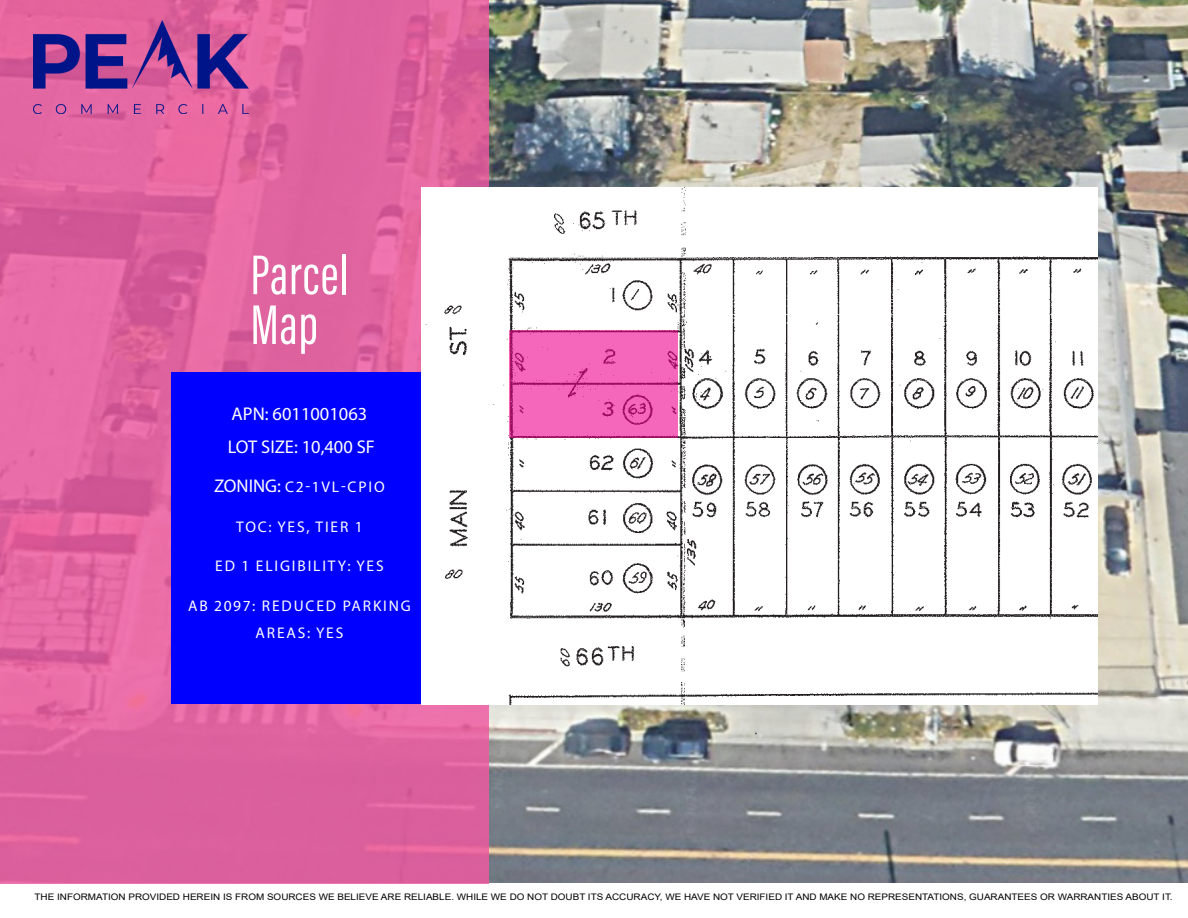
<style>
.page{position:relative;width:1188px;height:918px;background:#fff}
.page>*{position:absolute;margin:0;border:0;box-sizing:border-box;transform-origin:0 0}
.t1{font:57.6px/49.8px "Acumin Pro Extra Cond";letter-spacing:.01em;color:#fff}
.t2{font:18.45px "Myriad Pro";color:#fff}
.t3{font:15.45px/26.5px "Myriad Pro";letter-spacing:.12em;color:#fff;text-align:center}
.t4{font:9px "Arial";color:#000;scale:1.1 1}
.s1{font-size:18.45px}
</style>
<div class="page">
<img style="left:488px;top:0;width:700px;height:883px">
<svg style="left:0;top:0;width:488px;height:884px;background:#df639f"></svg>
<div style="left:172px;top:373px;width:249px;height:331px;background:#00f"></div>
<img style="left:34px;top:21px;width:214px;height:97px">
<img style="left:421px;top:187px;width:677px;height:517px">
<svg style="left:510px;top:330px;width:168px;height:107px;background:#eb5eb1"></svg>
<p class="t1" style="left:251px;top:250px;width:99px">Parcel<br>Map</p>
<p class="t2" style="left:232px;top:402px;width:137px">APN: 6011001063</p>
<p class="t2" style="left:228px;top:435px;width:148px">LOT SIZE: 10,400 SF</p>
<p class="t3" style="left:214px;top:474px;width:172px"><span class="s1">ZONING:</span> C2-1VL-CPIO</p>
<p class="t3" style="left:236px;top:513px;width:128px">TOC: YES, TIER 1</p>
<p class="t3" style="left:215px;top:553px;width:170px">ED 1 ELIGIBILITY: YES</p>
<p class="t3" style="left:188px;top:592px;width:224px">AB 2097: REDUCED PARKING<br>AREAS: YES</p>
<p class="t4" style="left:35px;top:890px;width:1036px">THE INFORMATION PROVIDED HEREIN IS FROM SOURCES WE BELIEVE ARE RELIABLE. WHILE WE DO NOT DOUBT ITS ACCURACY, WE HAVE NOT VERIFIED IT AND MAKE NO REPRESENTATIONS, GUARANTEES OR WARRANTIES ABOUT IT.</p>
</div>
